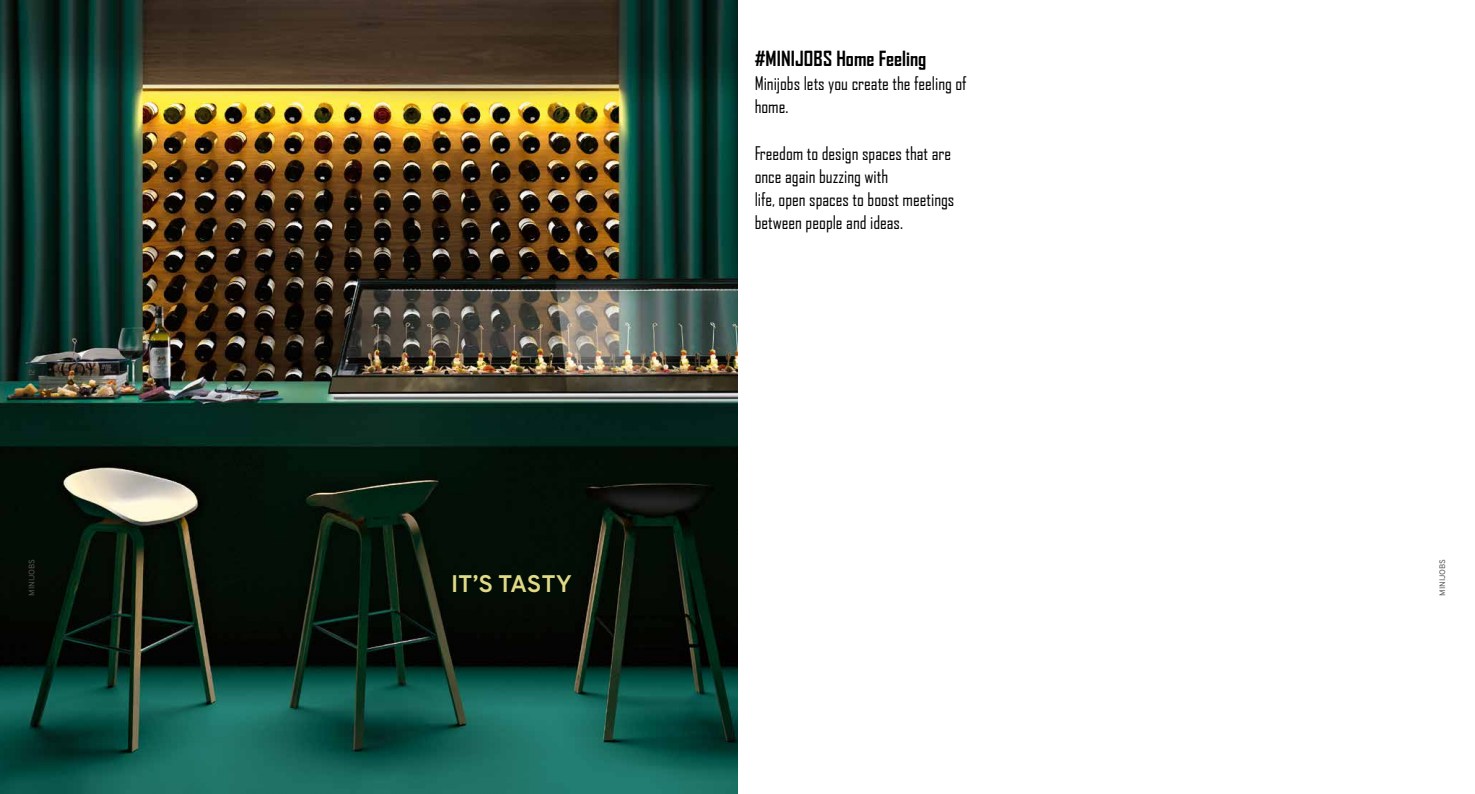
<style>
.page{position:relative;width:1475px;height:794px;background:#fff}
.page>*{position:absolute;margin:0;border:0;box-sizing:border-box;transform-origin:0 0}
.t1{font:700 24px "Overpass";color:#e0da87}
.t2{font:700 20px "Agency FB";color:#000}
.t3{font:18px/23.1px "Agency FB";color:#000}
.t4{font:8px "Overpass";letter-spacing:-.01em;color:#575756}
</style>
<div class="page">
<img style="left:0;top:0;width:737px;height:794px">
<p class="t4" style="left:27px;top:376px;width:9px;rotate:-90deg">12</p>
<p class="t2" style="left:754px;top:46px;width:173px">#MINIJOBS Home Feeling</p>
<p class="t3" style="left:754px;top:72px;width:213px">Minijobs lets you create the feeling of home.</p>
<p class="t3" style="left:754px;top:141px;width:201px">Freedom to design spaces that are once again buzzing with<br>life, open spaces to boost meetings between people and ideas.</p>
<p class="t4" style="left:27px;top:595px;width:38px;rotate:-90deg">MINIJOBS</p>
<p class="t4" style="left:1436px;top:595px;width:38px;rotate:-90deg">MINIJOBS</p>
<h1 class="t1" style="left:451px;top:568px;width:122px">IT’S TASTY</h1>
</div>
